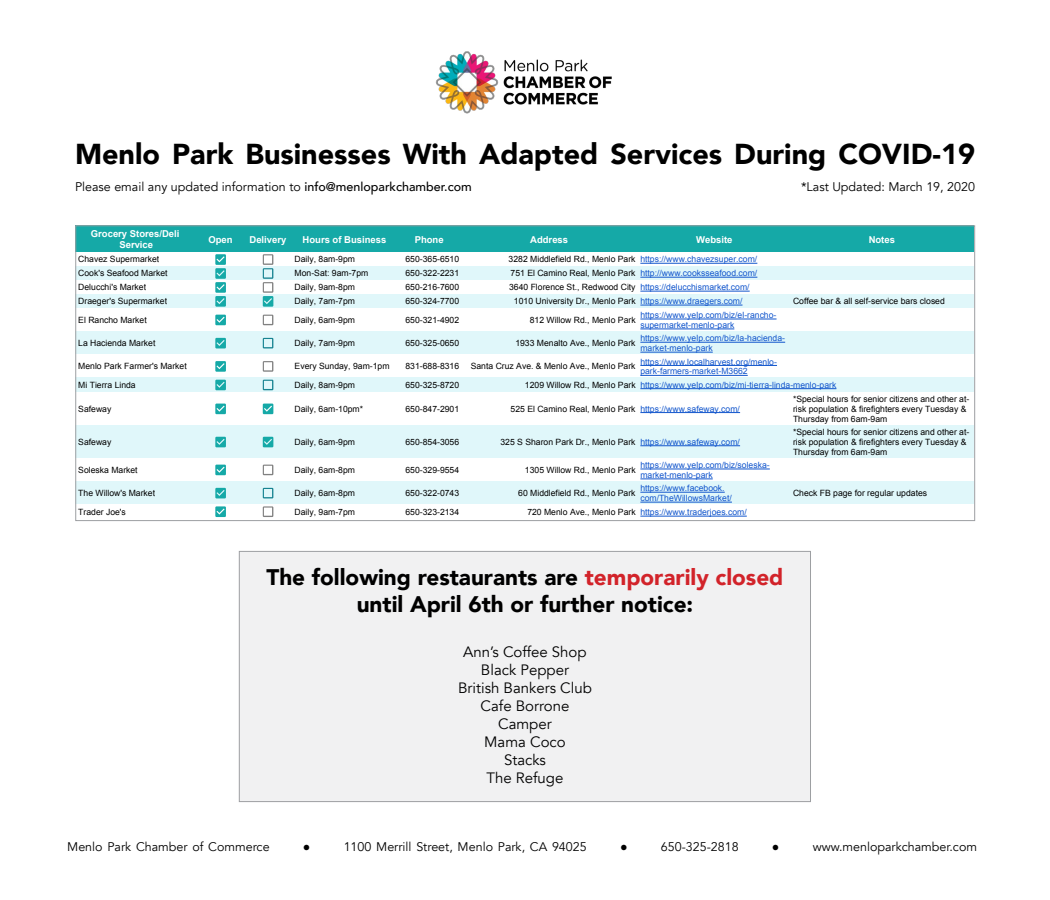
<style>
.page{position:relative;width:1050px;height:900px;background:#fff}
.page>*{position:absolute;margin:0;border:0;box-sizing:border-box;transform-origin:0 0}
.t1{font:900 28.75px "Avenir";color:#000}
.t2{font:900 22.5px/27px "Avenir";color:#000;text-align:center}
.t3{font:15px/18px "Avenir";color:#000;text-align:center}
.t4{font:12.5px "Avenir";color:#000}
.t5{font:12.5px "Times New Roman";color:#000}
.t6{font:700 9.5px/10.9px "Arial";color:#fff;text-align:center}
.t7{font:8.62px/9.9px "Arial";color:#000}
.t8{font:8.62px/9.9px "Arial";color:#15c}
.s1{font-weight:500}
.s2{color:#15c}
.s3{color:#000}
.s4{color:#d2232a}
</style>
<div class="page">
<img style="left:435px;top:51px;width:177px;height:63px">
<div style="left:76px;top:226px;width:898px;height:27px;background:#15a9a7"></div>
<div style="left:76px;top:252px;width:898px;height:15px;background:#fff"></div>
<div style="left:76px;top:266px;width:898px;height:15px;background:#e0f7fa"></div>
<div style="left:76px;top:280px;width:898px;height:15px;background:#fff"></div>
<div style="left:76px;top:294px;width:898px;height:15px;background:#e0f7fa"></div>
<div style="left:76px;top:308px;width:898px;height:24px;background:#fff"></div>
<div style="left:76px;top:331px;width:898px;height:24px;background:#e0f7fa"></div>
<div style="left:76px;top:354px;width:898px;height:24px;background:#fff"></div>
<div style="left:76px;top:378px;width:898px;height:14px;background:#e0f7fa"></div>
<div style="left:76px;top:425px;width:898px;height:34px;background:#e0f7fa"></div>
<div style="left:76px;top:458px;width:898px;height:24px;background:#fff"></div>
<div style="left:76px;top:481px;width:898px;height:24px;background:#e0f7fa"></div>
<div style="left:76px;top:504px;width:898px;height:14px;background:#fff"></div>
<hr style="left:640px;top:263px;width:117px;height:1px;background:#15c">
<hr style="left:640px;top:277px;width:117px;height:1px;background:#15c">
<hr style="left:640px;top:291px;width:110px;height:1px;background:#15c">
<hr style="left:640px;top:305px;width:103px;height:1px;background:#15c">
<hr style="left:640px;top:319px;width:137px;height:1px;background:#15c">
<hr style="left:640px;top:329px;width:94px;height:1px;background:#15c">
<hr style="left:640px;top:342px;width:145px;height:1px;background:#15c">
<hr style="left:640px;top:352px;width:73px;height:1px;background:#15c">
<hr style="left:640px;top:365px;width:137px;height:1px;background:#15c">
<hr style="left:640px;top:375px;width:108px;height:1px;background:#15c">
<hr style="left:640px;top:388px;width:196px;height:1px;background:#15c">
<hr style="left:640px;top:412px;width:100px;height:1px;background:#15c">
<hr style="left:640px;top:445px;width:100px;height:1px;background:#15c">
<hr style="left:640px;top:469px;width:130px;height:1px;background:#15c">
<hr style="left:640px;top:479px;width:73px;height:1px;background:#15c">
<hr style="left:640px;top:492px;width:85px;height:1px;background:#15c">
<hr style="left:640px;top:502px;width:92px;height:1px;background:#15c">
<hr style="left:640px;top:516px;width:107px;height:1px;background:#15c">
<svg style="left:215px;top:254px;width:11px;height:53px"></svg>
<svg style="left:263px;top:254px;width:10px;height:53px"></svg>
<svg style="left:215px;top:315px;width:11px;height:10px"></svg>
<svg style="left:263px;top:315px;width:10px;height:10px"></svg>
<svg style="left:215px;top:338px;width:11px;height:10px"></svg>
<svg style="left:263px;top:338px;width:10px;height:10px"></svg>
<svg style="left:215px;top:361px;width:11px;height:11px"></svg>
<svg style="left:263px;top:361px;width:10px;height:11px"></svg>
<svg style="left:215px;top:380px;width:11px;height:10px"></svg>
<svg style="left:263px;top:380px;width:10px;height:10px"></svg>
<svg style="left:215px;top:404px;width:11px;height:10px"></svg>
<svg style="left:263px;top:404px;width:10px;height:10px"></svg>
<svg style="left:215px;top:437px;width:11px;height:10px"></svg>
<svg style="left:263px;top:437px;width:10px;height:10px"></svg>
<svg style="left:215px;top:465px;width:11px;height:10px"></svg>
<svg style="left:263px;top:465px;width:10px;height:10px"></svg>
<svg style="left:215px;top:488px;width:11px;height:10px"></svg>
<svg style="left:263px;top:488px;width:10px;height:10px"></svg>
<svg style="left:215px;top:506px;width:11px;height:11px"></svg>
<svg style="left:263px;top:506px;width:10px;height:11px"></svg>
<div style="left:239px;top:551px;width:572px;height:251px;background:#f1f1f2;border:1px solid #9d9fa2"></div>
<h1 class="t1" style="left:75px;top:129px;width:902px">Menlo Park Businesses With Adapted Services During COVID-19</h1>
<h3 class="t4" style="left:75px;top:179px;width:398px">Please email any updated information to <span class="s1">info@menloparkchamber.com</span></h3>
<h3 class="t4" style="left:801px;top:179px;width:175px">*Last Updated: March 19, 2020</h3>
<p class="t6" style="left:91px;top:229px;width:90px">Grocery Stores/Deli<br>Service</p>
<p class="t6" style="left:208px;top:234px;width:26px">Open</p>
<p class="t6" style="left:250px;top:234px;width:38px">Delivery</p>
<p class="t6" style="left:303px;top:234px;width:85px">Hours of Business</p>
<p class="t6" style="left:415px;top:234px;width:30px">Phone</p>
<p class="t6" style="left:530px;top:234px;width:39px">Address</p>
<p class="t6" style="left:696px;top:234px;width:38px">Website</p>
<p class="t6" style="left:869px;top:234px;width:28px">Notes</p>
<p class="t7" style="left:78px;top:254px;width:83px">Chavez Supermarket</p>
<p class="t7" style="left:295px;top:254px;width:62px">Daily, 8am-9pm</p>
<p class="t7" style="left:405px;top:254px;width:55px">650-365-6510</p>
<p class="t7" style="left:509px;top:254px;width:250px">3282 Middlefield Rd., Menlo Park <span class="s2">https://www.chavezsuper.com/</span></p>
<p class="t7" style="left:78px;top:268px;width:91px">Cook's Seafood Market</p>
<p class="t7" style="left:295px;top:268px;width:75px">Mon-Sat: 9am-7pm</p>
<p class="t7" style="left:405px;top:268px;width:55px">650-322-2231</p>
<p class="t8" style="left:511px;top:268px;width:248px"><span class="s3">751 El Camino Real, Menlo Park</span> http://www.cooksseafood.com/</p>
<p class="t7" style="left:78px;top:282px;width:69px">Delucchi's Market</p>
<p class="t7" style="left:295px;top:282px;width:62px">Daily, 9am-8pm</p>
<p class="t7" style="left:405px;top:282px;width:55px">650-216-7600</p>
<p class="t8" style="left:509px;top:282px;width:242px"><span class="s3">3640 Florence St., Redwood City</span> https://delucchismarket.com/</p>
<p class="t7" style="left:78px;top:296px;width:90px">Draeger's Supermarket</p>
<p class="t7" style="left:295px;top:296px;width:62px">Daily, 7am-7pm</p>
<p class="t7" style="left:405px;top:296px;width:55px">650-324-7700</p>
<p class="t7" style="left:514px;top:296px;width:230px">1010 University Dr., Menlo Park <span class="s2">https://www.draegers.com/</span></p>
<p class="t7" style="left:793px;top:296px;width:153px">Coffee bar &amp; all self-service bars closed</p>
<p class="t7" style="left:78px;top:315px;width:70px">El Rancho Market</p>
<p class="t7" style="left:295px;top:315px;width:62px">Daily, 6am-9pm</p>
<p class="t7" style="left:405px;top:315px;width:55px">650-321-4902</p>
<p class="t7" style="left:530px;top:315px;width:107px">812 Willow Rd., Menlo Park</p>
<p class="t8" style="left:640px;top:310px;width:138px">https://www.yelp.com/biz/el-rancho&shy;supermarket-menlo-park</p>
<p class="t7" style="left:78px;top:338px;width:79px">La Hacienda Market</p>
<p class="t7" style="left:295px;top:338px;width:62px">Daily, 7am-9pm</p>
<p class="t7" style="left:405px;top:338px;width:55px">650-325-0650</p>
<p class="t7" style="left:515px;top:338px;width:122px">1933 Menalto Ave., Menlo Park</p>
<p class="t8" style="left:640px;top:333px;width:146px">https://www.yelp.com/biz/la-hacienda&shy;market-menlo-park</p>
<p class="t7" style="left:78px;top:361px;width:110px">Menlo Park Farmer's Market</p>
<p class="t7" style="left:295px;top:361px;width:96px">Every Sunday, 9am-1pm</p>
<p class="t7" style="left:405px;top:361px;width:55px">831-688-8316</p>
<p class="t7" style="left:471px;top:361px;width:166px">Santa Cruz Ave. &amp; Menlo Ave., Menlo Park</p>
<p class="t8" style="left:640px;top:357px;width:138px">https://www.localharvest.org/menlo&shy;park-farmers-market-M3662</p>
<p class="t7" style="left:78px;top:380px;width:59px">Mi Tierra Linda</p>
<p class="t7" style="left:295px;top:380px;width:62px">Daily, 8am-9pm</p>
<p class="t7" style="left:405px;top:380px;width:55px">650-325-8720</p>
<p class="t8" style="left:525px;top:380px;width:313px"><span class="s3">1209 Willow Rd., Menlo Park</span> https://www.yelp.com/biz/mi-tierra-linda-menlo-park</p>
<p class="t7" style="left:78px;top:404px;width:35px">Safeway</p>
<p class="t7" style="left:295px;top:404px;width:70px">Daily, 6am-10pm*</p>
<p class="t7" style="left:405px;top:404px;width:55px">650-847-2901</p>
<p class="t7" style="left:511px;top:404px;width:231px">525 El Camino Real, Menlo Park <span class="s2">https://www.safeway.com/</span></p>
<p class="t7" style="left:793px;top:394px;width:178px">*Special hours for senior citizens and other at&shy;risk population &amp; firefighters every Tuesday &amp;<br>Thursday from 6am-9am</p>
<p class="t7" style="left:78px;top:437px;width:35px">Safeway</p>
<p class="t7" style="left:295px;top:437px;width:62px">Daily, 6am-9pm</p>
<p class="t7" style="left:405px;top:437px;width:55px">650-854-3056</p>
<p class="t7" style="left:501px;top:437px;width:241px">325 S Sharon Park Dr., Menlo Park <span class="s2">https://www.safeway.com/</span></p>
<p class="t7" style="left:793px;top:427px;width:178px">*Special hours for senior citizens and other at&shy;risk population &amp; firefighters every Tuesday &amp;<br>Thursday from 6am-9am</p>
<p class="t7" style="left:78px;top:465px;width:61px">Soleska Market</p>
<p class="t7" style="left:295px;top:465px;width:62px">Daily, 6am-8pm</p>
<p class="t7" style="left:405px;top:465px;width:55px">650-329-9554</p>
<p class="t7" style="left:525px;top:465px;width:112px">1305 Willow Rd., Menlo Park</p>
<p class="t8" style="left:640px;top:460px;width:131px">https://www.yelp.com/biz/soleska&shy;market-menlo-park</p>
<p class="t7" style="left:78px;top:488px;width:78px">The Willow's Market</p>
<p class="t7" style="left:295px;top:488px;width:62px">Daily, 6am-8pm</p>
<p class="t7" style="left:405px;top:488px;width:55px">650-322-0743</p>
<p class="t7" style="left:518px;top:488px;width:119px">60 Middlefield Rd., Menlo Park</p>
<p class="t8" style="left:640px;top:483px;width:93px">https://www.facebook. com/TheWillowsMarket/</p>
<p class="t7" style="left:793px;top:488px;width:136px">Check FB page for regular updates</p>
<p class="t7" style="left:78px;top:507px;width:49px">Trader Joe's</p>
<p class="t7" style="left:295px;top:507px;width:62px">Daily, 9am-7pm</p>
<p class="t7" style="left:405px;top:507px;width:55px">650-323-2134</p>
<p class="t8" style="left:527px;top:507px;width:221px"><span class="s3">720 Menlo Ave., Menlo Park</span> https://www.traderjoes.com/</p>
<h2 class="t2" style="left:267px;top:563px;width:519px">The following restaurants are <span class="s4">temporarily closed </span>until April 6th or further notice:</h2>
<h3 class="t3" style="left:458px;top:643px;width:135px">Ann’s Coffee Shop<br>Black Pepper<br>British Bankers Club<br>Cafe Borrone<br>Camper<br>Mama Coco<br>Stacks<br>The Refuge</h3>
<h3 class="t4" style="left:67px;top:839px;width:204px">Menlo Park Chamber of Commerce</h3>
<h3 class="t5" style="left:303px;top:838px;width:9px">●</h3>
<h3 class="t4" style="left:344px;top:839px;width:245px">1100 Merrill Street, Menlo Park, CA 94025</h3>
<h3 class="t5" style="left:620px;top:838px;width:9px">●</h3>
<h3 class="t4" style="left:661px;top:839px;width:79px">650-325-2818</h3>
<h3 class="t5" style="left:772px;top:838px;width:9px">●</h3>
<h3 class="t4" style="left:813px;top:839px;width:166px">www.menloparkchamber.com</h3>
</div>
